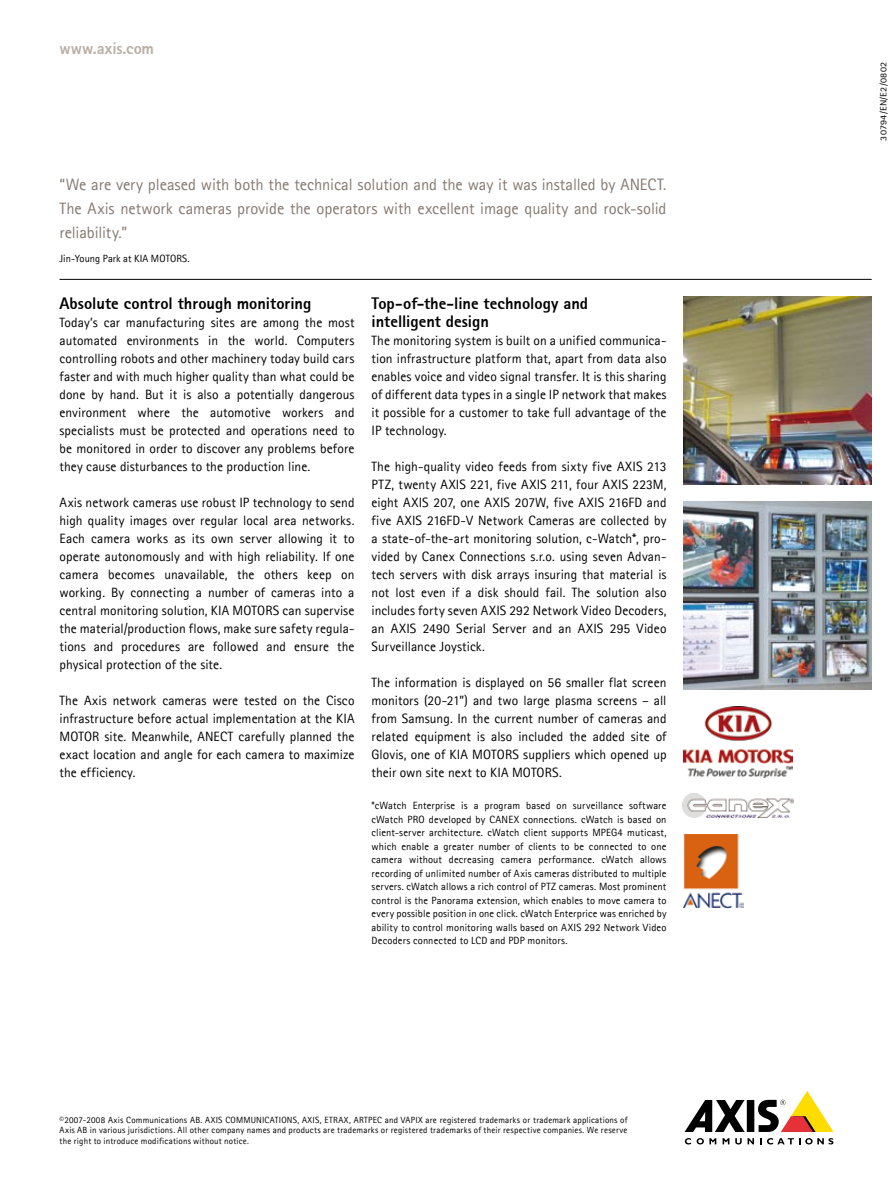
<style>
.page{position:relative;width:893px;height:1191px;background:#fff}
.page>*{position:absolute;margin:0;border:0;box-sizing:border-box;transform-origin:0 0}
.t1{font:16.5px/24px "Agfa Rotis Sans Serif";letter-spacing:-.01em;color:#857971;text-align:justify}
.t2{font:800 16.5px/18px "Agfa Rotis Sans Serif";color:#000}
.t3{font:800 16.5px "Agfa Rotis Sans Serif";letter-spacing:-.005em;color:#b8afa6}
.t4{font:13.5px/18px "Agfa Rotis Sans Serif";letter-spacing:.005em;color:#000;text-align:justify}
.t5{font:10.5px/13.5px "Agfa Rotis Sans Serif";letter-spacing:.015em;color:#000;text-align:justify}
.t6{font:9px/10.8px "Agfa Rotis Sans Serif";letter-spacing:.02em;color:#000;text-align:justify}
.t7{font:9px "Agfa Rotis Sans Serif";letter-spacing:.02em;color:#000;scale:1.12 1}
</style>
<div class="page">
<div style="left:747px;top:1100px;width:7px;height:32px;background:#000"></div>
<svg style="left:685px;top:1100px;width:60px;height:32px"></svg>
<svg style="left:758px;top:1091px;width:75px;height:41px"></svg>
<svg style="left:685px;top:1138px;width:6px;height:6px"></svg>
<svg style="left:697px;top:1138px;width:19px;height:6px"></svg>
<svg style="left:723px;top:1138px;width:6px;height:6px"></svg>
<svg style="left:735px;top:1138px;width:19px;height:6px"></svg>
<svg style="left:760px;top:1138px;width:73px;height:6px"></svg>
<hr style="left:60px;top:279px;width:812px;height:1px;background:#000">
<img style="left:684px;top:296px;width:188px;height:188px">
<img style="left:684px;top:501px;width:188px;height:188px">
<img style="left:684px;top:706px;width:109px;height:71px">
<img style="left:684px;top:834px;width:59px;height:73px">
<img style="left:682px;top:793px;width:111px;height:24px">
<p class="t3" style="left:60px;top:38px;width:96px">www.axis.com</p>
<p class="t1" style="left:60px;top:172px;width:608px">“We are very pleased with both the technical solution and the way it was installed by ANECT.<br>The Axis network cameras provide the operators with excellent image quality and rock-solid reliability.”</p>
<p class="t5" style="left:60px;top:252px;width:132px">Jin-Young Park at KIA MOTORS.</p>
<p class="t2" style="left:60px;top:294px;width:253px">Absolute control through monitoring</p>
<p class="t4" style="left:60px;top:313px;width:297px">Today’s car manufacturing sites are among the most automated environments in the world. Computers controlling robots and other machinery today build cars faster and with much higher quality than what could be done by hand. But it is also a potentially dangerous environment where the automotive workers and specialists must be protected and operations need to be monitored in order to discover any problems before they cause disturbances to the production line.</p>
<p class="t4" style="left:60px;top:493px;width:297px">Axis network cameras use robust IP technology to send high quality images over regular local area networks.<br>Each camera works as its own server allowing it to operate autonomously and with high reliability. If one camera becomes unavailable, the others keep on working. By connecting a number of cameras into a central monitoring solution, KIA MOTORS can supervise the material/production flows, make sure safety regula&shy;tions and procedures are followed and ensure the physical protection of the site.</p>
<p class="t4" style="left:60px;top:691px;width:296px">The Axis network cameras were tested on the Cisco infrastructure before actual implementation at the KIA MOTOR site. Meanwhile, ANECT carefully planned the exact location and angle for each camera to maximize the efficiency.</p>
<p class="t2" style="left:372px;top:294px;width:218px">Top-of-the-line technology and intelligent design</p>
<p class="t4" style="left:372px;top:331px;width:297px">The monitoring system is built on a unified communica&shy;tion infrastructure platform that, apart from data also enables voice and video signal transfer. It is this sharing of different data types in a single IP network that makes it possible for a customer to take full advantage of the IP technology.</p>
<p class="t4" style="left:372px;top:457px;width:297px">The high-quality video feeds from sixty five AXIS 213<br>PTZ, twenty AXIS 221, five AXIS 211, four AXIS 223M, eight AXIS 207, one AXIS 207W, five AXIS 216FD and five AXIS 216FD-V Network Cameras are collected by a state-of-the-art monitoring solution, c-Watch*, pro&shy;vided by Canex Connections s.r.o. using seven Advan&shy;tech servers with disk arrays insuring that material is not lost even if a disk should fail. The solution also includes forty seven AXIS 292 Network Video Decoders, an AXIS 2490 Serial Server and an AXIS 295 Video Surveillance Joystick.</p>
<p class="t4" style="left:372px;top:673px;width:297px">The information is displayed on 56 smaller flat screen monitors (20-21”) and two large plasma screens – all from Samsung. In the current number of cameras and related equipment is also included the added site of Glovis, one of KIA MOTORS suppliers which opened up their own site next to KIA MOTORS.</p>
<p class="t5" style="left:372px;top:798px;width:296px">*cWatch Enterprise is a program based on surveillance software cWatch PRO developed by CANEX connections. cWatch is based on client-server architecture. cWatch client supports MPEG4 muticast, which enable a greater number of clients to be connected to one camera without decreasing camera performance. cWatch allows recording of unlimited number of Axis cameras distributed to multiple servers. cWatch allows a rich control of PTZ cameras. Most prominent control is the Panorama extension, which enables to move camera to every possible position in one click. cWatch Enterprice was enriched by ability to control monitoring walls based on AXIS 292 Network Video Decoders connected to LCD and PDP monitors.</p>
<p class="t6" style="left:60px;top:1114px;width:570px">©2007-2008 Axis Communications AB. AXIS COMMUNICATIONS, AXIS, ETRAX, ARTPEC and VAPIX are registered trademarks or trademark applications of Axis AB in various jurisdictions. All other company names and products are trademarks or registered trademarks of their respective companies. We reserve the right to introduce modifications without notice.</p>
<p class="t7" style="left:878px;top:141px;width:72px;rotate:-90deg">30794/EN/E2/0802</p>
</div>
